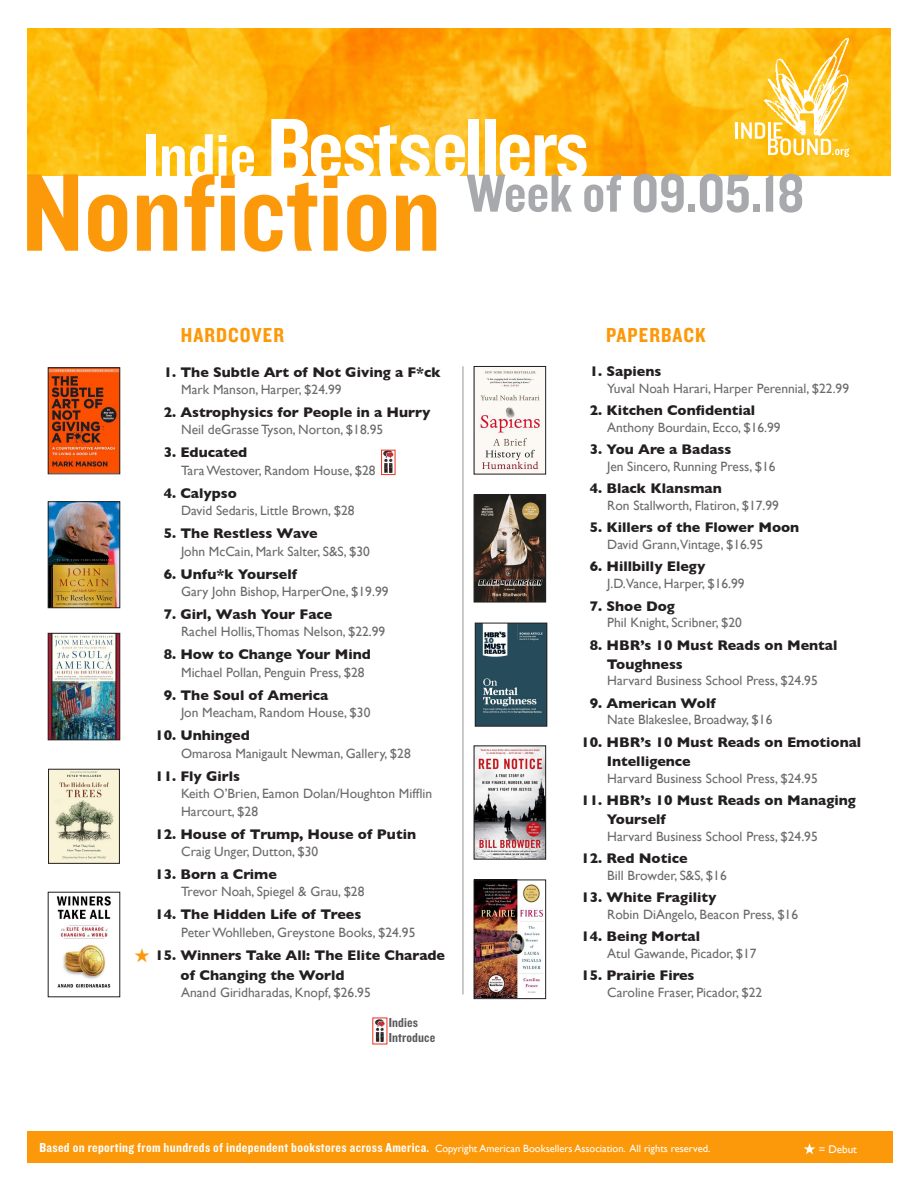
<style>
.page{position:relative;width:918px;height:1188px;background:#fff}
.page>*{position:absolute;margin:0;border:0;box-sizing:border-box;transform-origin:0 0}
.t1{font:114.6px "Knockout 50 Welterweight";color:#fc990a}
.t2{font:88.05px "Knockout 50 Welterweight";letter-spacing:-.03em;color:#fff}
.t3{font:55.5px "Knockout 50 Welterweight";color:#a8a9ad}
.t4{font:21px "Knockout 50 Welterweight";letter-spacing:.05em;color:#fc990a}
.BestsellerTitle{font:700 14.25px/19px "Gill Sans";color:#231f20}
.Body_Text_2{font:13.5px/17.4px "Gill Sans";color:#6b6b6e}
.t5{font:13.5px "Knockout 50 Welterweight";letter-spacing:.025em;color:#fff}
.subtitle_and_author{font:13.5px "Knockout 50 Welterweight";letter-spacing:.01em;color:#57585a}
.t6{font:11.1px "Gill Sans";color:#fff}
.s1{font-size:65.1px}
.s2{font-family:"Gill Sans";font-size:10.5px}
</style>
<div class="page">
<img style="left:27px;top:28px;width:864px;height:148px">
<hr style="left:463px;top:366px;width:1px;height:628px;background:#939598">
<div style="left:27px;top:1131px;width:865px;height:31px;background:#fc990a"></div>
<svg style="left:736px;top:38px;width:113px;height:119px"></svg>
<svg style="left:804px;top:1143px;width:11px;height:11px"></svg>
<img style="left:375px;top:1020px;width:10px;height:22px">
<img style="left:50px;top:504px;width:68px;height:102px">
<div style="left:48px;top:502px;width:72px;height:106px;border:1px solid #231f20"></div>
<img style="left:50px;top:635px;width:68px;height:103px">
<div style="left:48px;top:633px;width:72px;height:107px;border:1px solid #231f20"></div>
<img style="left:56px;top:896px;width:55px;height:92px">
<img style="left:50px;top:370px;width:68px;height:102px">
<img style="left:50px;top:771px;width:68px;height:91px">
<div style="left:48px;top:769px;width:72px;height:95px;border:1px solid #231f20"></div>
<img style="left:383px;top:452px;width:10px;height:21px">
<div style="left:381px;top:450px;width:14px;height:25px;border:1px solid #ef3122"></div>
<img style="left:476px;top:368px;width:68px;height:104px">
<div style="left:474px;top:366px;width:72px;height:108px;border:1px solid #231f20"></div>
<img style="left:476px;top:497px;width:68px;height:103px">
<div style="left:474px;top:495px;width:72px;height:107px;border:1px solid #231f20"></div>
<img style="left:477px;top:625px;width:68px;height:99px">
<div style="left:475px;top:623px;width:72px;height:103px;border:1px solid #231f20"></div>
<img style="left:476px;top:748px;width:68px;height:109px">
<div style="left:474px;top:746px;width:72px;height:113px;border:1px solid #231f20"></div>
<img style="left:476px;top:882px;width:68px;height:115px">
<div style="left:474px;top:880px;width:72px;height:119px;border:1px solid #231f20"></div>
<p class="t2" style="left:143px;top:90px;width:447px"><span class="s1">Indie</span> Bestsellers</p>
<p class="t1" style="left:22px;top:137px;width:421px">Nonfiction</p>
<p class="t3" style="left:466px;top:157px;width:339px">Week of 09.05.18</p>
<p class="t4" style="left:181px;top:321px;width:105px">HARDCOVER</p>
<p class="t4" style="left:606px;top:321px;width:101px">PAPERBACK</p>
<p class="BestsellerTitle" style="left:164px;top:362px;width:279px">1. The Subtle Art of Not Giving a F*ck</p>
<p class="Body_Text_2" style="left:181px;top:381px;width:162px">Mark Manson, Harper, $24.99</p>
<p class="BestsellerTitle" style="left:164px;top:402px;width:268px">2. Astrophysics for People in a Hurry</p>
<p class="Body_Text_2" style="left:181px;top:421px;width:204px">Neil deGrasse Tyson, Norton, $18.95</p>
<p class="BestsellerTitle" style="left:164px;top:443px;width:85px">3. Educated</p>
<p class="Body_Text_2" style="left:181px;top:461px;width:196px">Tara Westover, Random House, $28</p>
<p class="BestsellerTitle" style="left:164px;top:483px;width:75px">4. Calypso</p>
<p class="Body_Text_2" style="left:181px;top:502px;width:175px">David Sedaris, Little Brown, $28</p>
<p class="BestsellerTitle" style="left:164px;top:524px;width:156px">5. The Restless Wave</p>
<p class="Body_Text_2" style="left:181px;top:542px;width:190px">John McCain, Mark Salter, S&amp;S, $30</p>
<p class="BestsellerTitle" style="left:164px;top:564px;width:135px">6. Unfu*k Yourself</p>
<p class="Body_Text_2" style="left:181px;top:583px;width:209px">Gary John Bishop, HarperOne, $19.99</p>
<p class="BestsellerTitle" style="left:164px;top:604px;width:170px">7. Girl, Wash Your Face</p>
<p class="Body_Text_2" style="left:181px;top:623px;width:206px">Rachel Hollis,Thomas Nelson, $22.99</p>
<p class="BestsellerTitle" style="left:164px;top:645px;width:209px">8. How to Change Your Mind</p>
<p class="Body_Text_2" style="left:181px;top:664px;width:185px">Michael Pollan, Penguin Press, $28</p>
<p class="BestsellerTitle" style="left:164px;top:685px;width:166px">9. The Soul of America</p>
<p class="Body_Text_2" style="left:181px;top:704px;width:191px">Jon Meacham, Random House, $30</p>
<p class="BestsellerTitle" style="left:155px;top:726px;width:96px">10. Unhinged</p>
<p class="Body_Text_2" style="left:181px;top:744px;width:231px">Omarosa Manigault Newman, Gallery, $28</p>
<p class="BestsellerTitle" style="left:155px;top:766px;width:86px">11. Fly Girls</p>
<p class="Body_Text_2" style="left:181px;top:785px;width:253px">Keith O’Brien, Eamon Dolan/Houghton Mifflin<br>Harcourt, $28</p>
<p class="BestsellerTitle" style="left:155px;top:824px;width:262px">12. House of Trump, House of Putin</p>
<p class="Body_Text_2" style="left:181px;top:843px;width:139px">Craig Unger, Dutton, $30</p>
<p class="BestsellerTitle" style="left:155px;top:864px;width:123px">13. Born a Crime</p>
<p class="Body_Text_2" style="left:181px;top:883px;width:185px">Trevor Noah, Spiegel &amp; Grau, $28</p>
<p class="BestsellerTitle" style="left:155px;top:905px;width:208px">14. The Hidden Life of Trees</p>
<p class="Body_Text_2" style="left:181px;top:923px;width:236px">Peter Wohlleben, Greystone Books, $24.95</p>
<p class="BestsellerTitle" style="left:181px;top:945px;width:266px;line-height:19.6px;text-indent:-25px">15. Winners Take All: The Elite Charade of Changing the World</p>
<p class="Body_Text_2" style="left:181px;top:984px;width:191px">Anand Giridharadas, Knopf, $26.95</p>
<p class="subtitle_and_author" style="left:389px;top:1014px;width:31px">Indies</p>
<p class="subtitle_and_author" style="left:389px;top:1029px;width:48px">Introduce</p>
<p class="BestsellerTitle" style="left:590px;top:361px;width:73px">1. Sapiens</p>
<p class="Body_Text_2" style="left:607px;top:379px;width:243px">Yuval Noah Harari, Harper Perennial, $22.99</p>
<p class="BestsellerTitle" style="left:590px;top:400px;width:167px">2. Kitchen Confidential</p>
<p class="Body_Text_2" style="left:607px;top:419px;width:175px">Anthony Bourdain, Ecco, $16.99</p>
<p class="BestsellerTitle" style="left:590px;top:440px;width:143px">3. You Are a Badass</p>
<p class="Body_Text_2" style="left:607px;top:458px;width:170px">Jen Sincero, Running Press, $16</p>
<p class="BestsellerTitle" style="left:590px;top:479px;width:134px">4. Black Klansman</p>
<p class="Body_Text_2" style="left:607px;top:497px;width:173px">Ron Stallworth, Flatiron, $17.99</p>
<p class="BestsellerTitle" style="left:590px;top:518px;width:211px">5. Killers of the Flower Moon</p>
<p class="Body_Text_2" style="left:607px;top:536px;width:158px">David Grann,Vintage, $16.95</p>
<p class="BestsellerTitle" style="left:590px;top:557px;width:117px">6. Hillbilly Elegy</p>
<p class="Body_Text_2" style="left:607px;top:575px;width:139px">J.D.Vance, Harper, $16.99</p>
<p class="BestsellerTitle" style="left:590px;top:596px;width:87px">7. Shoe Dog</p>
<p class="Body_Text_2" style="left:607px;top:614px;width:136px">Phil Knight, Scribner, $20</p>
<p class="BestsellerTitle" style="left:607px;top:635px;width:232px;text-indent:-17px">8. HBR’s 10 Must Reads on Mental<br>Toughness</p>
<p class="Body_Text_2" style="left:607px;top:672px;width:212px">Harvard Business School Press, $24.95</p>
<p class="BestsellerTitle" style="left:590px;top:693px;width:127px">9. American Wolf</p>
<p class="Body_Text_2" style="left:607px;top:711px;width:167px">Nate Blakeslee, Broadway, $16</p>
<p class="BestsellerTitle" style="left:607px;top:732px;width:256px;text-indent:-25px">10. HBR’s 10 Must Reads on Emotional<br>Intelligence</p>
<p class="Body_Text_2" style="left:607px;top:769px;width:212px">Harvard Business School Press, $24.95</p>
<p class="BestsellerTitle" style="left:607px;top:790px;width:251px;text-indent:-25px">11. HBR’s 10 Must Reads on Managing<br>Yourself</p>
<p class="Body_Text_2" style="left:607px;top:827px;width:212px">Harvard Business School Press, $24.95</p>
<p class="BestsellerTitle" style="left:581px;top:848px;width:108px">12. Red Notice</p>
<p class="Body_Text_2" style="left:607px;top:866px;width:121px">Bill Browder, S&amp;S, $16</p>
<p class="BestsellerTitle" style="left:581px;top:887px;width:137px">13. White Fragility</p>
<p class="Body_Text_2" style="left:607px;top:905px;width:192px">Robin DiAngelo, Beacon Press, $16</p>
<p class="BestsellerTitle" style="left:581px;top:926px;width:120px">14. Being Mortal</p>
<p class="Body_Text_2" style="left:607px;top:945px;width:151px">Atul Gawande, Picador, $17</p>
<p class="BestsellerTitle" style="left:581px;top:966px;width:115px">15. Prairie Fires</p>
<p class="Body_Text_2" style="left:607px;top:984px;width:157px">Caroline Fraser, Picador, $22</p>
<p class="t5" style="left:39px;top:1139px;width:672px">Based on reporting from hundreds of independent bookstores across America. <span class="s2">Copyright American Booksellers Association. All rights reserved.</span></p>
<p class="t6" style="left:819px;top:1143px;width:40px">= Debut</p>
</div>
